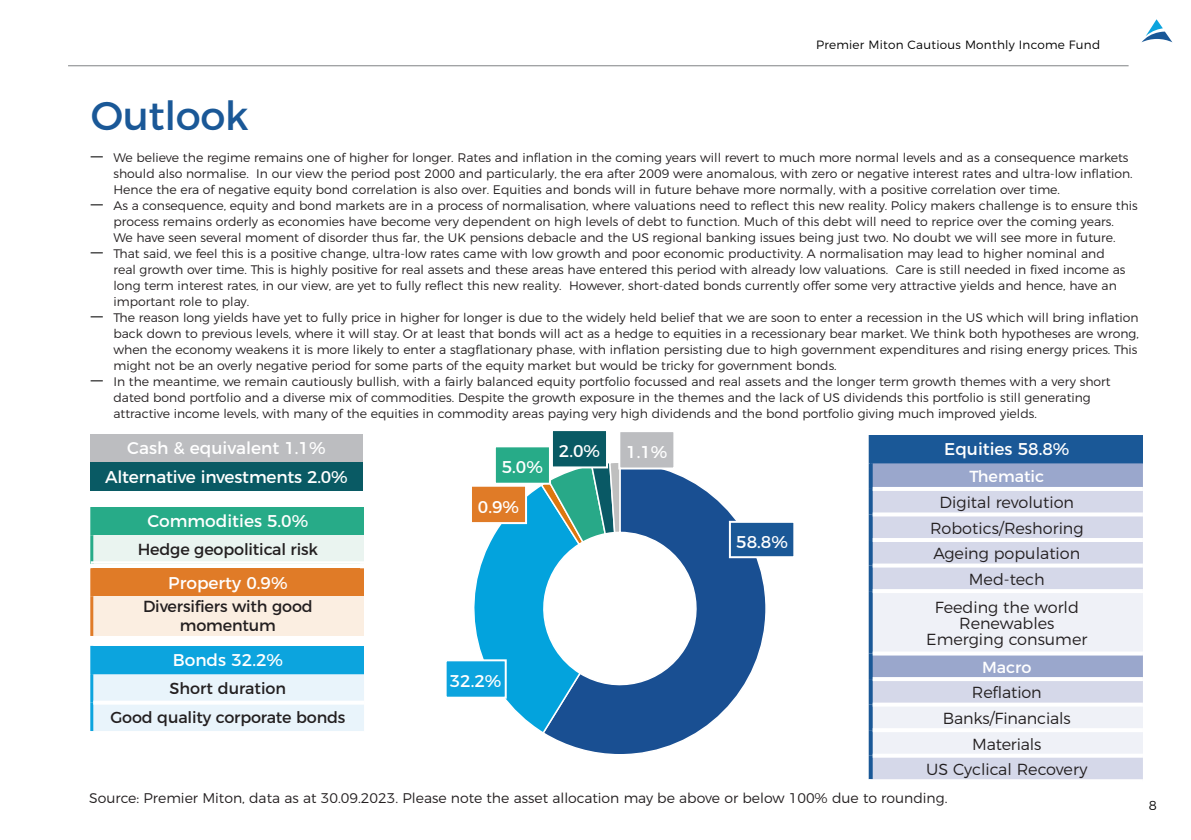
<style>
.page{position:relative;width:1191px;height:840px;background:#fff}
.page>*{position:absolute;margin:0;border:0;box-sizing:border-box;transform-origin:0 0}
.Head_1_A5__space_after_2{font:40px "Montserrat";letter-spacing:-.01em;color:#1a5897}
.Table__Copy{font:17px "Montserrat";color:#fff}
.Table__Copy-2{font:300 16px "Montserrat";color:#231f20}
.Table__Copy-3{font:16px/19.2px "Montserrat";letter-spacing:-.01em;color:#231f20;text-align:center}
.Table__Copy-4{font:16px "Montserrat";color:#fff}
.Source_A5{font:300 14px "Montserrat";color:#231f20}
.t1{font:300 13px "Montserrat";color:#000001}
.t2{font:300 12.4px/16px "Montserrat";color:#231f20}
.t3{font:300 12px "Montserrat";letter-spacing:.02em;color:#000001}
.s1{font-size:17px;color:#000001}
</style>
<div class="page">
<hr style="left:68px;top:65px;width:1060px;height:1px;background:#808285">
<svg style="left:1142px;top:19px;width:30px;height:23px"></svg>
<svg style="left:546px;top:469px;width:220px;height:285px;fill:#194f92"></svg>
<svg style="left:474px;top:463px;width:147px;height:271px"></svg>
<div style="left:92px;top:506px;width:272px;height:29px;background:#27ab88"></div>
<div style="left:92px;top:535px;width:272px;height:28px;background:#eaf4f0"></div>
<hr style="left:90px;top:506px;width:3px;height:29px;background:#27ab88">
<hr style="left:90px;top:535px;width:3px;height:28px;background:#27ab88">
<div style="left:92px;top:568px;width:272px;height:28px;background:#e07b27"></div>
<div style="left:92px;top:596px;width:272px;height:39px;background:#fbeee1"></div>
<hr style="left:91px;top:561px;width:277px;height:2px;background:#fff">
<hr style="left:90px;top:568px;width:3px;height:28px;background:#e07b27">
<hr style="left:90px;top:596px;width:3px;height:39px;background:#e07b27">
<div style="left:90px;top:434px;width:272px;height:28px;background:#bcbdc0"></div>
<div style="left:90px;top:462px;width:272px;height:28px;background:#095a64"></div>
<div style="left:445px;top:660px;width:61px;height:37px;background:#0ca4de"></div>
<div style="left:444px;top:659px;width:63px;height:39px;border:2px solid #fff"></div>
<div style="left:471px;top:485px;width:55px;height:38px;background:#e07b27"></div>
<div style="left:470px;top:484px;width:57px;height:40px;border:2px solid #fff"></div>
<div style="left:495px;top:446px;width:55px;height:37px;background:#27ab88"></div>
<div style="left:494px;top:445px;width:57px;height:39px;border:2px solid #fff"></div>
<div style="left:619px;top:431px;width:55px;height:37px;background:#bcbdc0"></div>
<div style="left:618px;top:430px;width:57px;height:39px;border:2px solid #fff"></div>
<div style="left:730px;top:521px;width:64px;height:36px;background:#1a5897"></div>
<div style="left:729px;top:520px;width:66px;height:38px;border:2px solid #fff"></div>
<div style="left:552px;top:430px;width:55px;height:37px;background:#095a64"></div>
<div style="left:551px;top:429px;width:57px;height:39px;border:2px solid #fff"></div>
<div style="left:870px;top:435px;width:273px;height:28px;background:#1a5897"></div>
<div style="left:872px;top:463px;width:271px;height:23px;background:#9aa7cc"></div>
<div style="left:872px;top:490px;width:271px;height:288px;background:#d5d8e9"></div>
<svg style="left:872px;top:592px;width:271px;height:161px;fill:#eff1f7"></svg>
<svg style="left:868px;top:435px;width:2px;height:28px"></svg>
<svg style="left:868px;top:463px;width:4px;height:25px"></svg>
<svg style="left:868px;top:653px;width:4px;height:25px"></svg>
<svg style="left:868px;top:488px;width:4px;height:26px"></svg>
<svg style="left:868px;top:514px;width:4px;height:25px"></svg>
<svg style="left:868px;top:539px;width:4px;height:26px"></svg>
<svg style="left:868px;top:565px;width:4px;height:25px"></svg>
<svg style="left:872px;top:486px;width:271px;height:4px"></svg>
<svg style="left:872px;top:512px;width:271px;height:4px"></svg>
<svg style="left:872px;top:537px;width:271px;height:4px"></svg>
<svg style="left:872px;top:563px;width:271px;height:4px"></svg>
<svg style="left:868px;top:590px;width:4px;height:63px"></svg>
<svg style="left:872px;top:588px;width:271px;height:4px"></svg>
<hr style="left:872px;top:651px;width:271px;height:4px;background:#fff">
<svg style="left:868px;top:755px;width:4px;height:23px"></svg>
<svg style="left:868px;top:778px;width:275px;height:2px"></svg>
<svg style="left:868px;top:678px;width:4px;height:26px"></svg>
<svg style="left:872px;top:676px;width:271px;height:4px"></svg>
<svg style="left:868px;top:704px;width:4px;height:25px"></svg>
<svg style="left:868px;top:729px;width:4px;height:26px"></svg>
<svg style="left:872px;top:702px;width:271px;height:4px"></svg>
<svg style="left:872px;top:727px;width:271px;height:4px"></svg>
<hr style="left:872px;top:753px;width:271px;height:4px;background:#fff">
<div style="left:92px;top:645px;width:272px;height:29px;background:#0ca4de"></div>
<div style="left:93px;top:674px;width:271px;height:56px;background:#e9f4fb"></div>
<hr style="left:90px;top:645px;width:3px;height:29px;background:#0ca4de">
<hr style="left:90px;top:674px;width:3px;height:28px;background:#0ca4de">
<hr style="left:90px;top:702px;width:3px;height:28px;background:#0ca4de">
<svg style="left:93px;top:700px;width:271px;height:4px"></svg>
<p class="t3" style="left:816px;top:35px;width:286px">Premier Miton Cautious Monthly Income Fund</p>
<p class="Head_1_A5__space_after_2" style="left:91px;top:84px;width:160px">Outlook</p>
<p class="t2" style="left:113px;top:148px;width:1020px;text-indent:-23px"><span class="s1">—</span> We believe the regime remains one of higher for longer. Rates and inflation in the coming years will revert to much more normal levels and as a consequence markets should also normalise. In our view the period post 2000 and particularly, the era after 2009 were anomalous, with zero or negative interest rates and ultra-low inflation.<br>Hence the era of negative equity bond correlation is also over. Equities and bonds will in future behave more normally, with a positive correlation over time.</p>
<p class="t2" style="left:91px;top:196px;width:1048px;text-align:center"><span class="s1">—</span> As a consequence, equity and bond markets are in a process of normalisation, where valuations need to reflect this new reality. Policy makers challenge is to ensure this process remains orderly as economies have become very dependent on high levels of debt to function. Much of this debt will need to reprice over the coming years.<br>We have seen several moment of disorder thus far, the UK pensions debacle and the US regional banking issues being just two. No doubt we will see more in future.</p>
<p class="t2" style="left:113px;top:244px;width:1013px;text-indent:-23px"><span class="s1">—</span> That said, we feel this is a positive change, ultra-low rates came with low growth and poor economic productivity. A normalisation may lead to higher nominal and real growth over time. This is highly positive for real assets and these areas have entered this period with already low valuations. Care is still needed in fixed income as long term interest rates, in our view, are yet to fully reflect this new reality. However, short-dated bonds currently offer some very attractive yields and hence, have an important role to play.</p>
<p class="t2" style="left:113px;top:308px;width:1027px;text-align:justify;text-indent:-23px"><span class="s1">—</span> The reason long yields have yet to fully price in higher for longer is due to the widely held belief that we are soon to enter a recession in the US which will bring inflation back down to previous levels, where it will stay. Or at least that bonds will act as a hedge to equities in a recessionary bear market. We think both hypotheses are wrong, when the economy weakens it is more likely to enter a stagflationary phase, with inflation persisting due to high government expenditures and rising energy prices. This might not be an overly negative period for some parts of the equity market but would be tricky for government bonds.</p>
<p class="t2" style="left:113px;top:372px;width:998px;text-indent:-23px"><span class="s1">—</span> In the meantime, we remain cautiously bullish, with a fairly balanced equity portfolio focussed and real assets and the longer term growth themes with a very short dated bond portfolio and a diverse mix of commodities. Despite the growth exposure in the themes and the lack of US dividends this portfolio is still generating attractive income levels, with many of the equities in commodity areas paying very high dividends and the bond portfolio giving much improved yields.</p>
<p class="Table__Copy" style="left:127px;top:434px;width:200px">Cash &amp; equivalent 1.1%</p>
<p class="Table__Copy" style="left:105px;top:463px;width:244px">Alternative investments 2.0%</p>
<p class="Table__Copy" style="left:147px;top:507px;width:162px">Commodities 5.0%</p>
<p class="Table__Copy-3" style="left:138px;top:538px;width:182px">Hedge geopolitical risk</p>
<p class="Table__Copy" style="left:168px;top:568px;width:121px">Property 0.9%</p>
<p class="Table__Copy-3" style="left:143px;top:595px;width:171px">Diversifiers with good momentum</p>
<p class="Table__Copy" style="left:173px;top:646px;width:112px">Bonds 32.2%</p>
<p class="Table__Copy-3" style="left:170px;top:677px;width:118px">Short duration</p>
<p class="Table__Copy-3" style="left:110px;top:706px;width:236px">Good quality corporate bonds</p>
<p class="Table__Copy" style="left:502px;top:453px;width:43px">5.0%</p>
<p class="Table__Copy" style="left:478px;top:493px;width:43px">0.9%</p>
<p class="Table__Copy" style="left:450px;top:667px;width:53px">32.2%</p>
<p class="Table__Copy" style="left:559px;top:437px;width:43px">2.0%</p>
<p class="Table__Copy" style="left:944px;top:435px;width:127px">Equities 58.8%</p>
<p class="Table__Copy-4" style="left:969px;top:463px;width:76px">Thematic</p>
<p class="Table__Copy-2" style="left:939px;top:490px;width:136px">Digital revolution</p>
<p class="Table__Copy-2" style="left:930px;top:515px;width:155px">Robotics/Reshoring</p>
<p class="Table__Copy-2" style="left:933px;top:541px;width:148px">Ageing population</p>
<p class="Table__Copy-2" style="left:968px;top:566px;width:77px">Med-tech</p>
<p class="Table__Copy-2" style="left:934px;top:594px;width:146px">Feeding the world</p>
<p class="Table__Copy-2" style="left:959px;top:610px;width:97px">Renewables</p>
<p class="Table__Copy-2" style="left:926px;top:626px;width:163px">Emerging consumer</p>
<p class="Table__Copy-4" style="left:982px;top:654px;width:51px">Macro</p>
<p class="Table__Copy-2" style="left:972px;top:679px;width:71px">Reflation</p>
<p class="Table__Copy-2" style="left:943px;top:705px;width:129px">Banks/Financials</p>
<p class="Table__Copy-2" style="left:972px;top:730px;width:71px">Materials</p>
<p class="Table__Copy-2" style="left:926px;top:756px;width:163px">US Cyclical Recovery</p>
<p class="Table__Copy" style="left:626px;top:438px;width:43px">1.1%</p>
<p class="Table__Copy" style="left:736px;top:528px;width:53px">58.8%</p>
<p class="Source_A5" style="left:89px;top:786px;width:859px">Source: Premier Miton, data as at 30.09.2023. Please note the asset allocation may be above or below 100% due to rounding.</p>
<p class="t1" style="left:1149px;top:795px;width:10px">8</p>
</div>
